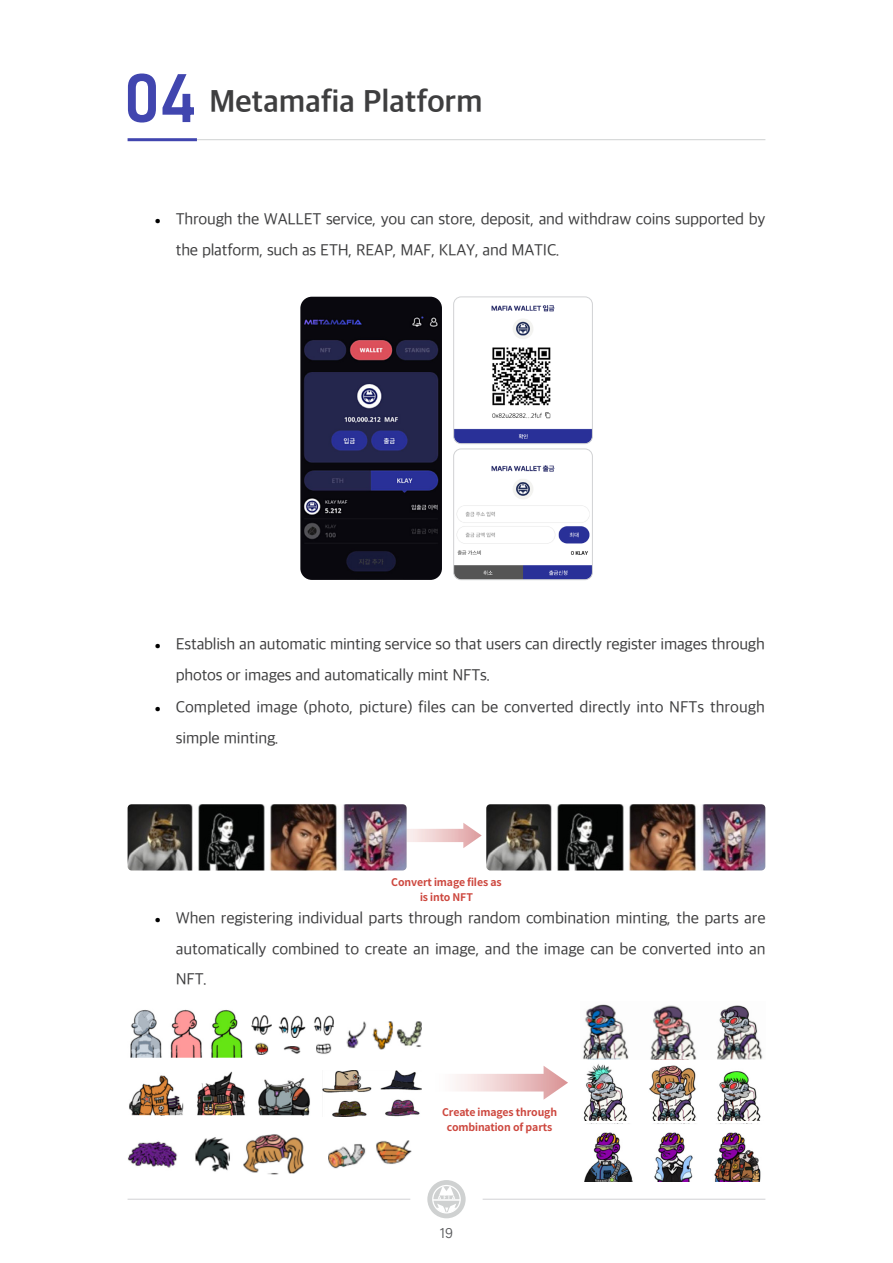
<style>
.page{position:relative;width:893px;height:1263px;background:#fff}
.page>*{position:absolute;margin:0;border:0;box-sizing:border-box;transform-origin:0 0}
.t1{font:67.5px "Bahnschrift";color:#4146af}
.t2{font:31.5px "Apple SD Gothic Neo B00";letter-spacing:-.01em;color:#3e3e3f}
.t3{font:16.5px/30.8px "Apple SD Gothic Neo R00";letter-spacing:-.015em;color:#3e3e3f}
.t4{font:15px "Acumin Variable Concept";color:#57585a}
.t5{font:700 10.5px/15px "Spoqa Han Sans Neo";letter-spacing:-.01em;color:#cd473e;text-align:center}
.s1{font-family:"Adobe Myungjo Std";font-weight:500;font-size:18px;color:#000}
</style>
<div class="page">
<svg style="left:427px;top:1180px;width:39px;height:38px"></svg>
<hr style="left:128px;top:1199px;width:282px;height:1px;background:#d1d2d4">
<hr style="left:483px;top:1199px;width:282px;height:1px;background:#d1d2d4">
<hr style="left:128px;top:138px;width:69px;height:3px;background:#4146af">
<hr style="left:197px;top:139px;width:568px;height:1px;background:#cfd1d1">
<img style="left:300px;top:297px;width:142px;height:283px">
<img style="left:455px;top:297px;width:137px;height:147px">
<div style="left:453px;top:297px;width:140px;height:147px;border:1px solid #d1d2d4;border-radius:8px"></div>
<img style="left:455px;top:449px;width:137px;height:131px">
<div style="left:453px;top:449px;width:140px;height:131px;border:1px solid #d1d2d4;border-radius:8px"></div>
<svg style="left:407px;top:823px;width:75px;height:25px"></svg>
<img style="left:128px;top:804px;width:279px;height:66px">
<img style="left:486px;top:804px;width:279px;height:66px">
<img style="left:251px;top:1015px;width:21px;height:19px">
<svg style="left:255px;top:1042px;width:13px;height:12px"></svg>
<img style="left:279px;top:1016px;width:26px;height:22px">
<img style="left:284px;top:1046px;width:16px;height:8px">
<img style="left:314px;top:1016px;width:20px;height:19px">
<img style="left:316px;top:1043px;width:15px;height:11px">
<img style="left:130px;top:1009px;width:113px;height:49px">
<img style="left:347px;top:1021px;width:75px;height:29px">
<img style="left:128px;top:1134px;width:176px;height:40px">
<img style="left:328px;top:1140px;width:83px;height:28px">
<img style="left:129px;top:1072px;width:181px;height:43px">
<img style="left:322px;top:1070px;width:100px;height:47px">
<img style="left:584px;top:1123px;width:177px;height:58px">
<img style="left:583px;top:1004px;width:180px;height:55px">
<img style="left:583px;top:1064px;width:178px;height:56px">
<svg style="left:456px;top:1066px;width:112px;height:34px"></svg>
<p class="t1" style="left:123px;top:47px;width:75px">04</p>
<p class="t2" style="left:209px;top:79px;width:275px">Metamafia Platform</p>
<p class="t3" style="left:176px;top:203px;width:591px;text-indent:-27px"><span class="s1">•</span> Through the WALLET service, you can store, deposit, and withdraw coins supported by the platform, such as ETH, REAP, MAF, KLAY, and MATIC.</p>
<p class="t3" style="left:176px;top:628px;width:590px;text-indent:-27px"><span class="s1">•</span> Establish an automatic minting service so that users can directly register images through photos or images and automatically mint NFTs.</p>
<p class="t3" style="left:176px;top:691px;width:591px;text-indent:-27px"><span class="s1">•</span> Completed image (photo, picture) files can be converted directly into NFTs through simple minting.</p>
<p class="t5" style="left:391px;top:874px;width:112px">Convert image files as is into NFT</p>
<p class="t3" style="left:176px;top:902px;width:591px;line-height:30.3px;text-align:justify;text-indent:-27px"><span class="s1">•</span> When registering individual parts through random combination minting, the parts are automatically combined to create an image, and the image can be converted into an NFT.</p>
<p class="t5" style="left:442px;top:1104px;width:117px">Create images through combination of parts</p>
<p class="t4" style="left:440px;top:1222px;width:15px">19</p>
</div>
